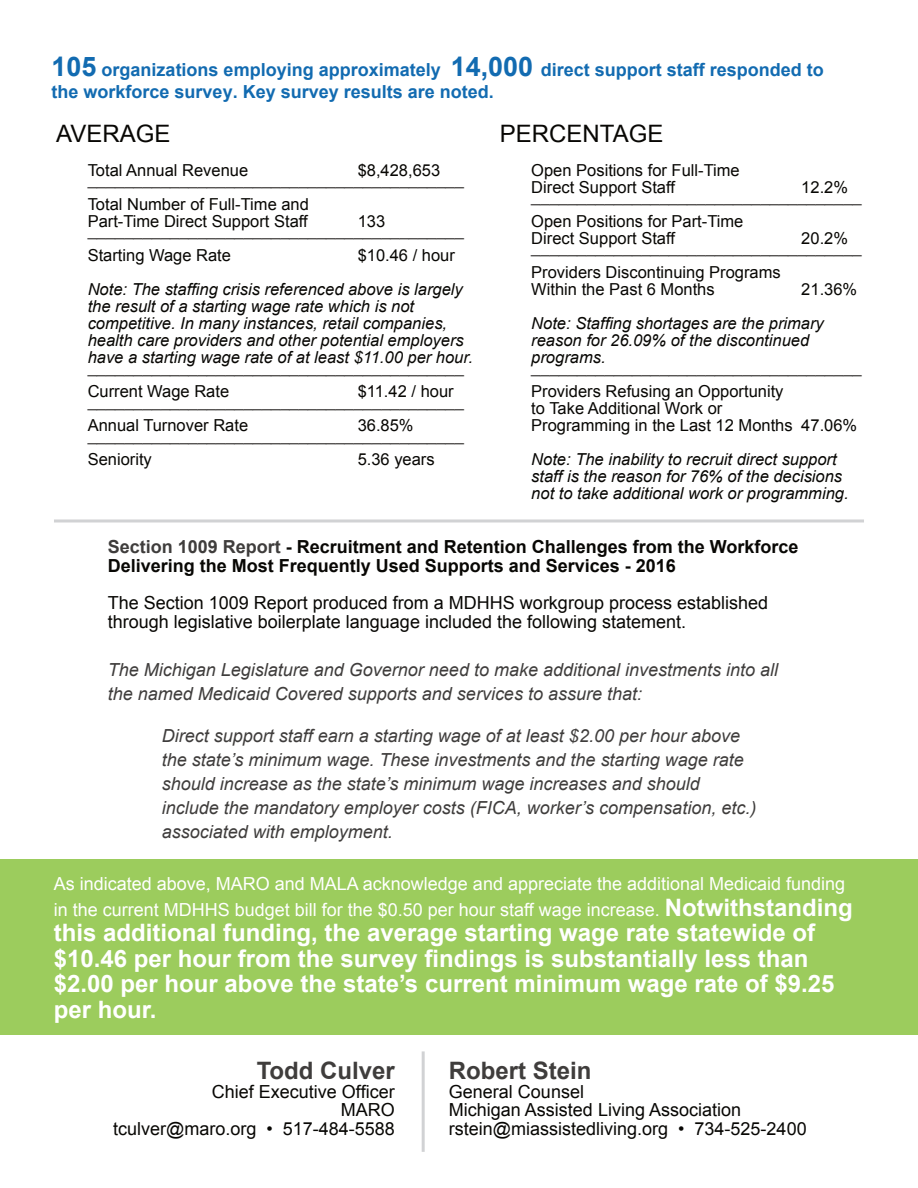
<style>
.page{position:relative;width:918px;height:1188px;background:#fff}
.page>*{position:absolute;margin:0;border:0;box-sizing:border-box;transform-origin:0 0}
.t1{font:700 24px/25.5px "Arial";color:#fff}
.t2{font:700 24px "Arial";color:#3f3d3c}
.t3{font:24px "Arial";color:#080704}
.t4{font:italic 18px/24px "Arial";color:#3f3d3c}
.t5{font:18px/18.6px "Arial";color:#080704}
.t6{font:18px/25.5px "Arial";color:#fff}
.t7{font:700 18px/18.6px "Arial";color:#080704}
.t8{font:700 18px/22.5px "Arial";color:#126bb1}
.t9{font:16.5px/17.1px "Arial";color:#080704}
.t10{font:italic 16.5px/17.1px "Arial";color:#080704}
.t11{font:16.5px "Arial";color:#4d4b4a}
.s1{font-size:27px}
.s2{color:#3f3d3c}
.s3{font-weight:700;font-size:24px}
</style>
<div class="page">
<hr style="left:422px;top:1051px;width:3px;height:101px;background:#d1d2d4">
<div style="left:0;top:860px;width:918px;height:175px;background:#9ccc5d"></div>
<hr style="left:54px;top:519px;width:810px;height:3px;background:#d1d2d4">
<p class="t8" style="left:52px;top:60px;width:774px"><span class="s1">105</span> organizations employing approximately <span class="s1">14,000</span> direct support staff responded to the workforce survey. Key survey results are noted.</p>
<h1 class="t3" style="left:56px;top:124px;width:116px">AVERAGE</h1>
<p class="t9" style="left:88px;top:163px;width:162px">Total Annual Revenue</p>
<p class="t9" style="left:358px;top:163px;width:84px">$8,428,653</p>
<p class="t11" style="left:88px;top:173px;width:378px">_________________________________________</p>
<p class="t9" style="left:88px;top:197px;width:223px">Total Number of Full-Time and<br>Part-Time Direct Support Staff</p>
<p class="t9" style="left:358px;top:214px;width:29px">133</p>
<p class="t11" style="left:88px;top:224px;width:378px">_________________________________________</p>
<p class="t9" style="left:88px;top:248px;width:145px">Starting Wage Rate</p>
<p class="t9" style="left:358px;top:248px;width:99px">$10.46 / hour</p>
<p class="t10" style="left:88px;top:282px;width:387px">Note: The staffing crisis referenced above is largely the result of a starting wage rate which is not competitive. In many instances, retail companies, health care providers and other potential employers have a starting wage rate of at least $11.00 per hour.</p>
<p class="t11" style="left:88px;top:361px;width:378px">_________________________________________</p>
<p class="t9" style="left:88px;top:384px;width:143px">Current Wage Rate</p>
<p class="t9" style="left:358px;top:384px;width:98px">$11.42 / hour</p>
<p class="t11" style="left:88px;top:395px;width:378px">_________________________________________</p>
<p class="t9" style="left:88px;top:418px;width:162px">Annual Turnover Rate</p>
<p class="t9" style="left:358px;top:418px;width:57px">36.85%</p>
<p class="t11" style="left:88px;top:429px;width:378px">_________________________________________</p>
<p class="t9" style="left:88px;top:452px;width:66px">Seniority</p>
<p class="t9" style="left:358px;top:452px;width:79px">5.36 years</p>
<h1 class="t3" style="left:500px;top:124px;width:165px">PERCENTAGE</h1>
<p class="t9" style="left:531px;top:163px;width:210px">Open Positions for Full-Time<br>Direct Support Staff</p>
<p class="t9" style="left:801px;top:180px;width:48px">12.2%</p>
<p class="t11" style="left:531px;top:190px;width:332px">____________________________________</p>
<p class="t9" style="left:531px;top:214px;width:214px">Open Positions for Part-Time<br>Direct Support Staff</p>
<p class="t9" style="left:801px;top:231px;width:48px">20.2%</p>
<p class="t11" style="left:531px;top:241px;width:332px">____________________________________</p>
<p class="t9" style="left:531px;top:265px;width:251px">Providers Discontinuing Programs<br>Within the Past 6 Months</p>
<p class="t9" style="left:801px;top:282px;width:57px">21.36%</p>
<p class="t10" style="left:531px;top:316px;width:294px">Note: Staffing shortages are the primary reason for 26.09% of the discontinued programs.</p>
<p class="t11" style="left:531px;top:361px;width:332px">____________________________________</p>
<p class="t9" style="left:531px;top:384px;width:327px">Providers Refusing an Opportunity<br>to Take Additional Work or<br>Programming in the Last 12 Months 47.06%</p>
<p class="t10" style="left:531px;top:452px;width:319px">Note: The inability to recruit direct support staff is the reason for 76% of the decisions not to take additional work or programming.</p>
<p class="t7" style="left:108px;top:539px;width:692px"><span class="s2">Section 1009 Report</span> - Recruitment and Retention Challenges from the Workforce<br>Delivering the Most Frequently Used Supports and Services - 2016</p>
<p class="t5" style="left:108px;top:595px;width:662px">The Section 1009 Report produced from a MDHHS workgroup process established through legislative boilerplate language included the following statement.</p>
<p class="t4" style="left:108px;top:659px;width:672px">The Michigan Legislature and Governor need to make additional investments into all the named Medicaid Covered supports and services to assure that:</p>
<p class="t4" style="left:162px;top:725px;width:596px">Direct support staff earn a starting wage of at least $2.00 per hour above the state’s minimum wage. These investments and the starting wage rate should increase as the state’s minimum wage increases and should include the mandatory employer costs (FICA, worker’s compensation, etc.) associated with employment.</p>
<p class="t6" style="left:54px;top:873px;width:800px">As indicated above, MARO and MALA acknowledge and appreciate the additional Medicaid funding in the current MDHHS budget bill for the $0.50 per hour staff wage increase. <span class="s3">Notwithstanding</span></p>
<h1 class="t1" style="left:54px;top:922px;width:782px">this additional funding, the average starting wage rate statewide of $10.46 per hour from the survey findings is substantially less than $2.00 per hour above the state’s current minimum wage rate of $9.25 per hour.</h1>
<h1 class="t2" style="left:257px;top:1062px;width:140px">Todd Culver</h1>
<p class="t5" style="left:113px;top:1084px;width:283px;text-align:right">Chief Executive Officer<br>MARO<br>tculver@maro.org • 517-484-5588</p>
<h1 class="t2" style="left:449px;top:1062px;width:144px">Robert Stein</h1>
<p class="t5" style="left:449px;top:1084px;width:359px">General Counsel<br>Michigan Assisted Living Association rstein@miassistedliving.org • 734-525-2400</p>
</div>
